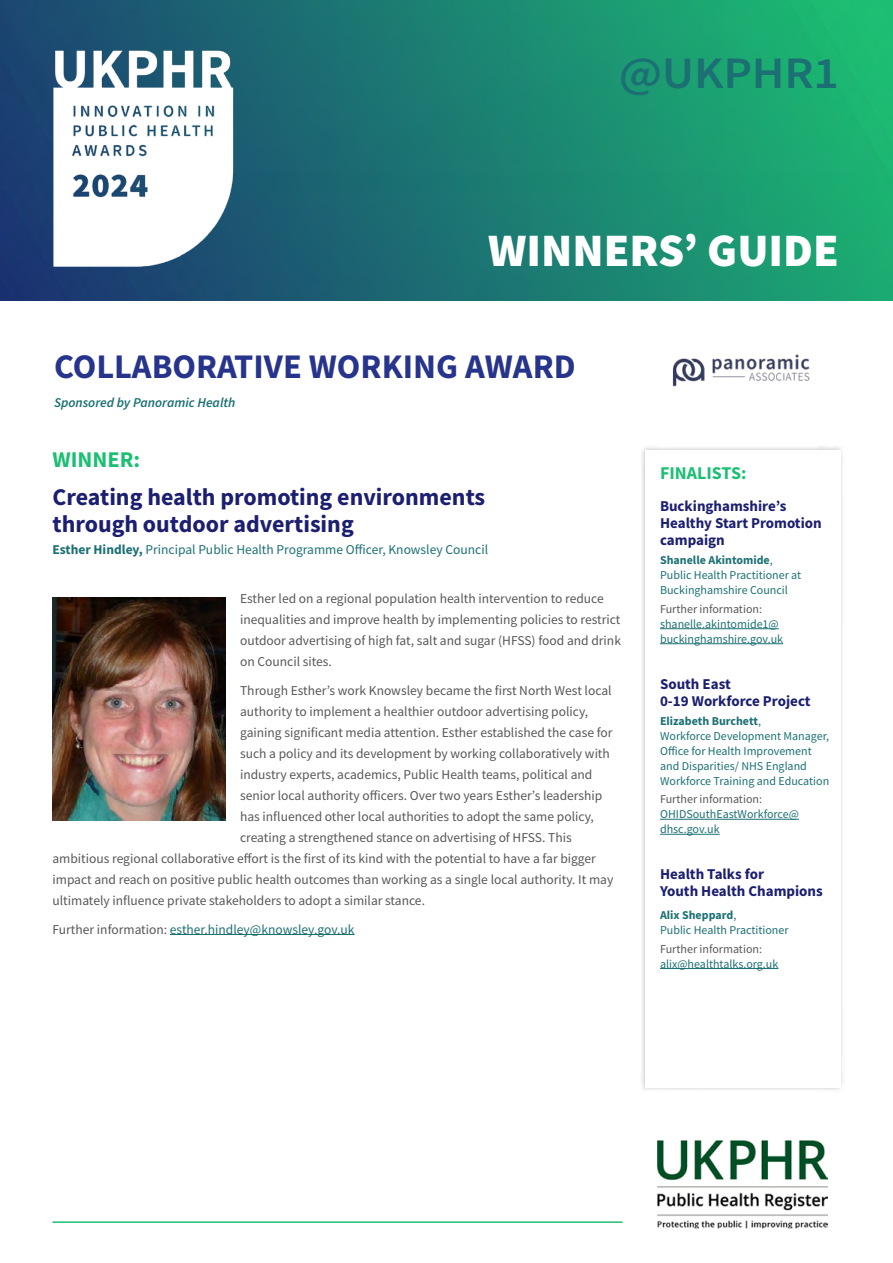
<style>
.page{position:relative;width:893px;height:1263px;background:#fff}
.page>*{position:absolute;margin:0;border:0;box-sizing:border-box;transform-origin:0 0}
.t1{font:900 46.5px "Source Sans Pro";color:#fff}
.t2{font:600 45px "Source Sans Pro";letter-spacing:-.005em;color:#1c7073;scale:1.1 1}
.t3{font:700 34.5px "Source Sans Pro";color:#27348b}
.t4{font:700 24px/27px "Source Sans Pro";color:#1c1f70}
.t5{font:700 22.5px "Source Sans Pro";color:#1cbf73}
.t6{font:700 18px "Source Sans Pro";color:#1cbf73}
.t7{font:700 15px/17.2px "Source Sans Pro";color:#1c1f70}
.t8{font:13.5px/21px "Source Sans Pro";color:#575756}
.t9{font:13.5px "Source Sans Pro";color:#1c7073}
.t10{font:italic 600 13.5px "Source Sans Pro";color:#1c7073}
.t11{font:12px/15px "Source Sans Pro";color:#1c7073}
.t12{font:12px "Source Sans Pro";color:#575756}
.s1{font-weight:700}
.s2{color:#575756}
</style>
<div class="page">
<div style="left:640px;top:445px;width:205px;height:647px;background:#000;opacity:.25"></div>
<div style="left:645px;top:450px;width:195px;height:638px;background:#fff"></div>
<hr style="left:660px;top:628px;width:119px;height:1px;background:#1c7073">
<hr style="left:660px;top:643px;width:123px;height:1px;background:#1c7073">
<hr style="left:660px;top:819px;width:139px;height:1px;background:#1c7073">
<hr style="left:660px;top:834px;width:60px;height:1px;background:#1c7073">
<hr style="left:660px;top:968px;width:118px;height:1px;background:#1c7073">
<img style="left:657px;top:1140px;width:171px;height:88px">
<hr style="left:170px;top:934px;width:185px;height:1px;background:#1c7073">
<img style="left:672px;top:354px;width:138px;height:33px">
<hr style="left:52px;top:1221px;width:570px;height:2px;background:#1cbf73">
<img style="left:0;top:0;width:893px;height:300px">
<img style="left:47px;top:47px;width:190px;height:223px">
<img style="left:52px;top:597px;width:173px;height:224px">
<h2 class="t2" style="left:619px;top:43px;width:202px">@UKPHR1</h2>
<h1 class="t1" style="left:488px;top:218px;width:352px">WINNERS’ GUIDE</h1>
<h3 class="t3" style="left:54px;top:344px;width:523px">COLLABORATIVE WORKING AWARD</h3>
<p class="t10" style="left:54px;top:393px;width:183px">Sponsored by Panoramic Health</p>
<h3 class="t5" style="left:52px;top:444px;width:89px">WINNER:</h3>
<h3 class="t4" style="left:52px;top:483px;width:434px">Creating health promoting environments through outdoor advertising</h3>
<p class="t9" style="left:52px;top:541px;width:437px"><span class="s1">Esther Hindley,</span> Principal Public Health Programme Officer, Knowsley Council</p>
<p class="t8" style="left:240px;top:588px;width:382px">Esther led on a regional population health intervention to reduce inequalities and improve health by implementing policies to restrict outdoor advertising of high fat, salt and sugar (HFSS) food and drink on Council sites.</p>
<p class="t8" style="left:240px;top:680px;width:373px">Through Esther’s work Knowsley became the first North West local</p>
<p class="t8" style="left:240px;top:701px;width:350px">authority to implement a healthier outdoor advertising policy,</p>
<p class="t8" style="left:240px;top:722px;width:374px">gaining significant media attention. Esther established the case for</p>
<p class="t8" style="left:240px;top:743px;width:371px">such a policy and its development by working collaboratively with</p>
<p class="t8" style="left:240px;top:764px;width:354px">industry experts, academics, Public Health teams, political and</p>
<p class="t8" style="left:240px;top:785px;width:364px">senior local authority officers. Over two years Esther’s leadership</p>
<p class="t8" style="left:240px;top:806px;width:355px">has influenced other local authorities to adopt the same policy,</p>
<p class="t8" style="left:240px;top:827px;width:333px">creating a strengthened stance on advertising of HFSS. This</p>
<p class="t8" style="left:52px;top:848px;width:545px">ambitious regional collaborative effort is the first of its kind with the potential to have a far bigger</p>
<p class="t8" style="left:52px;top:869px;width:562px">impact and reach on positive public health outcomes than working as a single local authority. It may</p>
<p class="t8" style="left:52px;top:890px;width:374px">ultimately influence private stakeholders to adopt a similar stance.</p>
<p class="t9" style="left:52px;top:920px;width:304px"><span class="s2">Further information:</span> esther.hindley@knowsley.gov.uk</p>
<h3 class="t6" style="left:660px;top:460px;width:88px">FINALISTS:</h3>
<p class="t7" style="left:660px;top:497px;width:163px">Buckinghamshire’s<br>Healthy Start Promotion campaign</p>
<p class="t11" style="left:660px;top:552px;width:143px"><span class="s1">Shanelle Akintomide</span>,<br>Public Health Practitioner at<br>Buckinghamshire Council</p>
<p class="t12" style="left:660px;top:601px;width:103px">Further information:</p>
<p class="t11" style="left:660px;top:616px;width:125px">shanelle.akintomide1@ buckinghamshire.gov.uk</p>
<p class="t7" style="left:660px;top:675px;width:152px">South East<br>0-19 Workforce Project</p>
<p class="t11" style="left:660px;top:713px;width:171px"><span class="s1">Elizabeth Burchett</span>,<br>Workforce Development Manager,<br>Office for Health Improvement and Disparities/ NHS England<br>Workforce Training and Education</p>
<p class="t12" style="left:660px;top:792px;width:103px">Further information:</p>
<p class="t11" style="left:660px;top:807px;width:140px">OHIDSouthEastWorkforce@ dhsc.gov.uk</p>
<p class="t7" style="left:660px;top:865px;width:164px">Health Talks for<br>Youth Health Champions</p>
<p class="t11" style="left:660px;top:907px;width:130px"><span class="s1">Alix Sheppard</span>,<br>Public Health Practitioner</p>
<p class="t12" style="left:660px;top:941px;width:103px">Further information:</p>
<p class="t11" style="left:660px;top:956px;width:120px">alix@healthtalks.org.uk</p>
</div>
